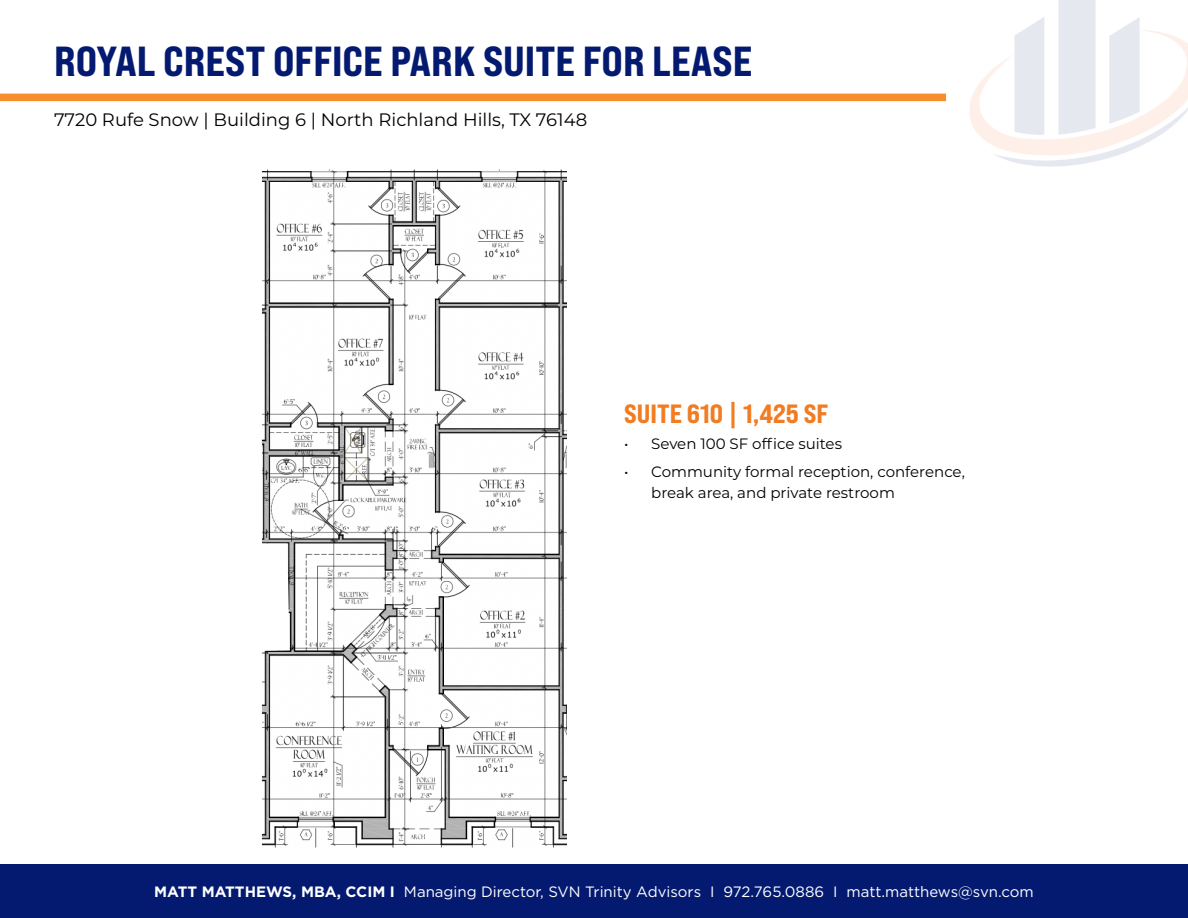
<style>
.page{position:relative;width:1188px;height:918px;background:#fff}
.page>*{position:absolute;margin:0;border:0;box-sizing:border-box;transform-origin:0 0}
.t1{font:42px "Bebas Neue Pro Exp Eb";color:#041a70}
.t2{font:26.4px "Bebas Neue Pro Exp Eb";color:#f17c21}
.t3{font:18px "Montserrat";color:#000}
.t4{font:15px "Gotham";color:#fff}
.t5{font:15px/21px "Montserrat";color:#000}
.s1{font-weight:700}
</style>
<div class="page">
<img style="left:969px;top:0;width:219px;height:167px">
<div style="left:0;top:94px;width:946px;height:7px;background:#f78d2d"></div>
<div style="left:0;top:864px;width:1188px;height:54px;background:#041a70"></div>
<img style="left:262px;top:170px;width:305px;height:678px">
<h1 class="t1" style="left:54px;top:35px;width:700px">ROYAL CREST OFFICE PARK SUITE FOR LEASE</h1>
<p class="t3" style="left:54px;top:107px;width:535px">7720 Rufe Snow | Building 6 | North Richland Hills, TX 76148</p>
<h2 class="t2" style="left:624px;top:397px;width:205px">SUITE 610 | 1,425 SF</h2>
<p class="t5" style="left:624px;top:433px;width:219px">• Seven 100 SF office suites</p>
<p class="t5" style="left:651px;top:461px;width:315px;text-indent:-27px">• Community formal reception, conference, break area, and private restroom</p>
<p class="t4" style="left:154px;top:882px;width:881px"><span class="s1">MATT MATTHEWS, MBA, CCIM I</span> Managing Director, SVN Trinity Advisors I 972.765.0886 I matt.matthews@svn.com</p>
</div>
